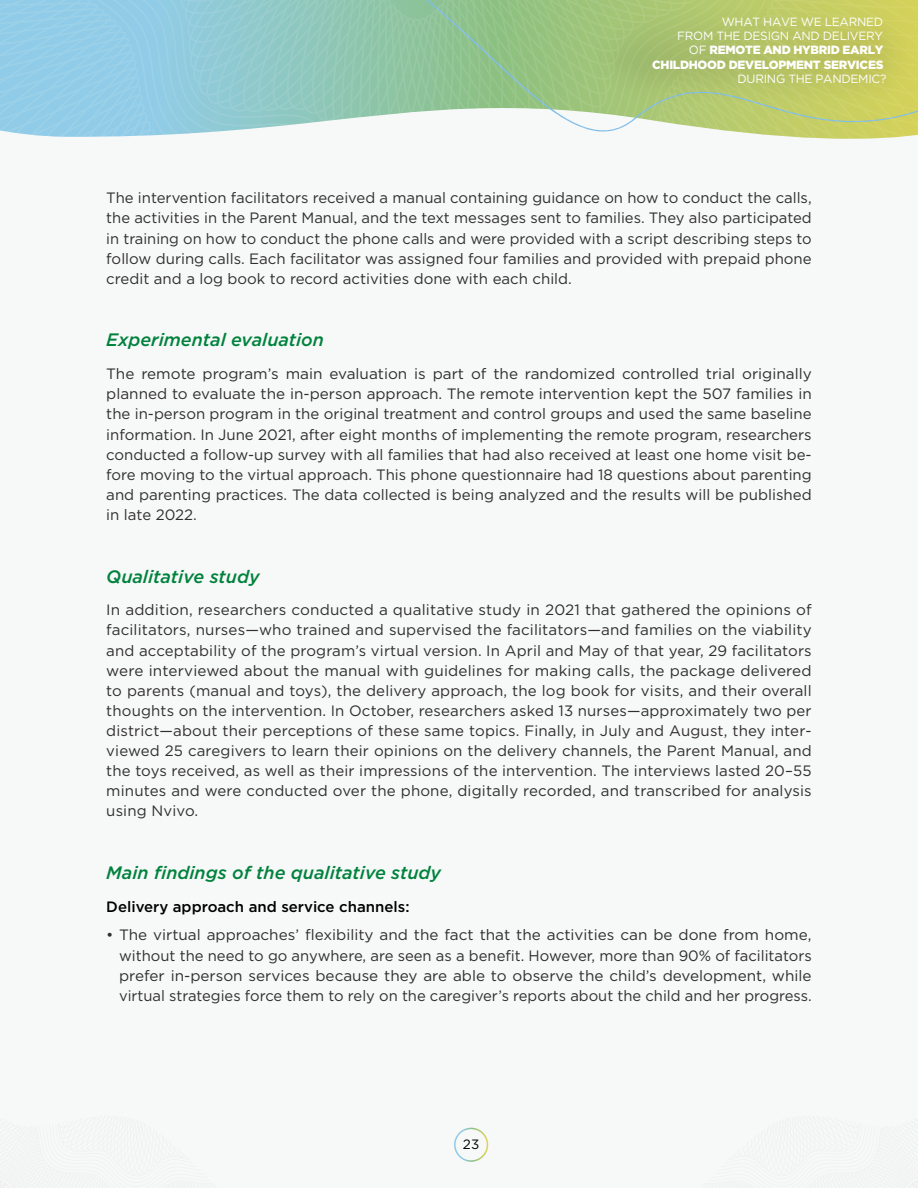
<style>
.page{position:relative;width:918px;height:1188px;background:#f7f8f8}
.page>*{position:absolute;margin:0;border:0;box-sizing:border-box;transform-origin:0 0}
.Heading_3{font:italic 500 18px "Gotham";color:#00823d}
.Text_paragraph{font:15px/20.1px "Gotham";color:#302e30;text-align:justify}
.Texto_bullets{font:15px/20.1px "Gotham";color:#302e30;text-align:justify}
.Texto_bullets-2{font:500 15px "Gotham";color:#000}
.t1{font:13.5px "Gotham";color:#000}
.t2{font:900 11.85px/14.2px "Gotham";letter-spacing:-.025em;color:#fff;text-align:right}
.t3{font:11.85px "Gotham";letter-spacing:-.025em;color:#fff}
.s1{font-weight:400}
</style>
<div class="page">
<svg style="left:0;top:0;width:47px;height:136px;background:#94cde7"></svg>
<svg style="left:47px;top:0;width:59px;height:137px;background:#93cde7"></svg>
<svg style="left:122px;top:0;width:444px;height:137px;background:#9ecdbd"></svg>
<img style="left:566px;top:0;width:352px;height:139px">
<div style="left:454px;top:1128px;width:34px;height:34px;border:2px solid #fff;border-radius:50%"></div>
<p class="t2" style="left:652px;top:14px;width:233px"><span class="s1">WHAT HAVE WE LEARNED<br>FROM THE DESIGN AND DELIVERY<br>OF</span> REMOTE AND HYBRID EARLY<br>CHILDHOOD DEVELOPMENT SERVICES</p>
<p class="t3" style="left:738px;top:71px;width:150px">DURING THE PANDEMIC?</p>
<p class="Text_paragraph" style="left:106px;top:188px;width:707px">The intervention facilitators received a manual containing guidance on how to conduct the calls, the activities in the Parent Manual, and the text messages sent to families. They also participated in training on how to conduct the phone calls and were provided with a script describing steps to follow during calls. Each facilitator was assigned four families and provided with prepaid phone credit and a log book to record activities done with each child.</p>
<p class="Heading_3" style="left:106px;top:328px;width:219px">Experimental evaluation</p>
<p class="Text_paragraph" style="left:106px;top:364px;width:707px">The remote program’s main evaluation is part of the randomized controlled trial originally planned to evaluate the in-person approach. The remote intervention kept the 507 families in the in-person program in the original treatment and control groups and used the same baseline information. In June 2021, after eight months of implementing the remote program, researchers conducted a follow-up survey with all families that had also received at least one home visit be&shy;fore moving to the virtual approach. This phone questionnaire had 18 questions about parenting and parenting practices. The data collected is being analyzed and the results will be published in late 2022.</p>
<p class="Heading_3" style="left:106px;top:564px;width:155px">Qualitative study</p>
<p class="Text_paragraph" style="left:106px;top:600px;width:707px">In addition, researchers conducted a qualitative study in 2021 that gathered the opinions of facilitators, nurses—who trained and supervised the facilitators—and families on the viability and acceptability of the program’s virtual version. In April and May of that year, 29 facilitators were interviewed about the manual with guidelines for making calls, the package delivered to parents (manual and toys), the delivery approach, the log book for visits, and their overall thoughts on the intervention. In October, researchers asked 13 nurses—approximately two per district—about their perceptions of these same topics. Finally, in July and August, they inter&shy;viewed 25 caregivers to learn their opinions on the delivery channels, the Parent Manual, and the toys received, as well as their impressions of the intervention. The interviews lasted 20–55 minutes and were conducted over the phone, digitally recorded, and transcribed for analysis using Nvivo.</p>
<p class="Heading_3" style="left:106px;top:861px;width:336px">Main findings of the qualitative study</p>
<p class="Texto_bullets-2" style="left:106px;top:897px;width:305px">Delivery approach and service channels:</p>
<p class="Texto_bullets" style="left:119px;top:925px;width:694px;text-indent:-13px">• The virtual approaches’ flexibility and the fact that the activities can be done from home, without the need to go anywhere, are seen as a benefit. However, more than 90% of facilitators prefer in-person services because they are able to observe the child’s development, while virtual strategies force them to rely on the caregiver’s reports about the child and her progress.</p>
<p class="t1" style="left:463px;top:1136px;width:18px">23</p>
</div>
